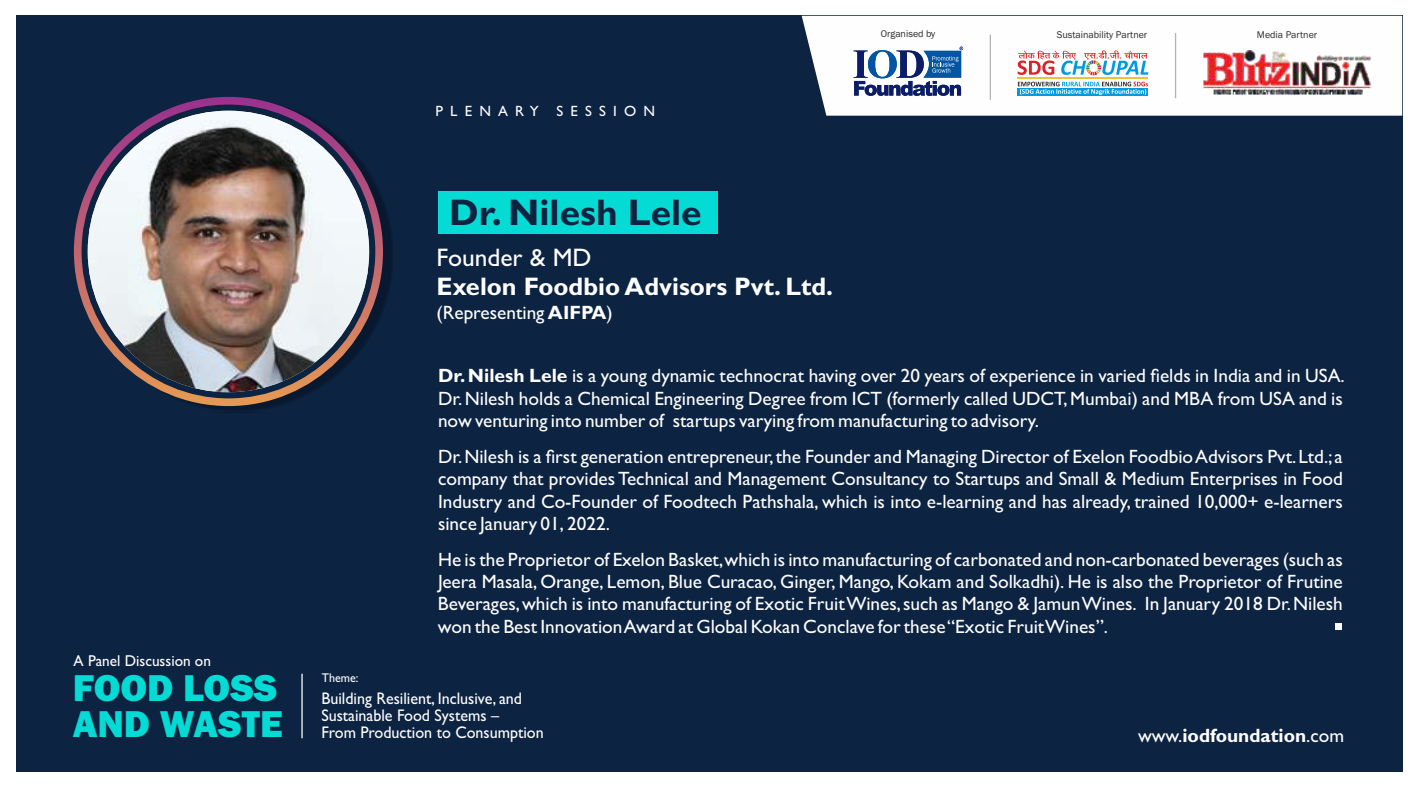
<style>
.page{position:relative;width:1418px;height:788px;background:#fff}
.page>*{position:absolute;margin:0;border:0;box-sizing:border-box;transform-origin:0 0}
.t1{font:800 38.68px/35.9px "Franklin Gothic";color:#03dbd4}
.t2{font:700 37.1px "Gill Sans";color:#0c2342}
.t3{font:700 25.38px "Gill Sans";color:#fefefe}
.t4{font:25.38px "Gill Sans";color:#fefefe}
.t5{font:19.25px/22.4px "Gill Sans";color:#fefefe;text-align:justify}
.t6{font:700 19.25px "Gill Sans";color:#fefefe}
.t7{font:16.8px/17px "Gill Sans";color:#fefefe;scale:.95 1}
.t8{font:15.75px "Gill Sans";color:#fefefe}
.t9{font:14.88px "Gill Sans";letter-spacing:.48em;color:#fefefe}
.t10{font:12.6px "Gill Sans";color:#fefefe;scale:.95 1}
.t11{font:9.97px "Franklin Gothic";color:#2b2a29}
.s1{font-weight:700}
.s2{font-weight:400}
</style>
<div class="page">
<div style="left:16px;top:16px;width:1386px;height:756px;background:#0c2342"></div>
<div style="left:438px;top:191px;width:279px;height:43px;background:#03dbd4"></div>
<div style="left:1335px;top:623px;width:7px;height:6px;background:#fefefe"></div>
<hr style="left:301px;top:673px;width:2px;height:65px;background:#fefefe">
<div style="left:81px;top:101px;width:311px;height:311px;background:#000;opacity:.29"></div>
<svg style="left:74px;top:97px;width:309px;height:309px"></svg>
<img style="left:88px;top:111px;width:281px;height:281px;border-radius:50%">
<div style="left:801px;top:16px;width:601px;height:100px;background:#fefefe"></div>
<svg style="left:853px;top:47px;width:110px;height:49px"></svg>
<hr style="left:1017px;top:77px;width:131px;height:2px;background:#eec138">
<svg style="left:1017px;top:50px;width:131px;height:25px"></svg>
<div style="left:1017px;top:88px;width:131px;height:8px;background:#009bdf"></div>
<svg style="left:1018px;top:82px;width:130px;height:13px"></svg>
<img style="left:1202px;top:51px;width:170px;height:44px">
<hr style="left:989px;top:35px;width:2px;height:65px;background:#b2b3b3">
<hr style="left:1175px;top:33px;width:1px;height:65px;background:#b2b3b3">
<p class="t9" style="left:435px;top:105px;width:221px">PLENARY SESSION</p>
<h2 class="t2" style="left:449px;top:200px;width:254px">Dr. Nilesh Lele</h2>
<h3 class="t4" style="left:436px;top:248px;width:156px">Founder &amp; MD</h3>
<h3 class="t3" style="left:436px;top:277px;width:398px">Exelon Foodbio Advisors Pvt. Ltd.</h3>
<p class="t5" style="left:436px;top:303px;width:178px">(Representing <span class="s1">AIFPA</span>)</p>
<p class="t11" style="left:881px;top:30px;width:56px">Organised by</p>
<p class="t11" style="left:1056px;top:31px;width:92px">Sustainability Partner</p>
<p class="t11" style="left:1256px;top:31px;width:62px">Media Partner</p>
<p class="t5" style="left:438px;top:367px;width:908px"><span class="s1">Dr.Nilesh Lele</span> is a young dynamic technocrat having over 20 years of experience in varied fields in India and in USA.<br>Dr.Nilesh holds a Chemical Engineering Degree from ICT (formerly called UDCT,Mumbai) and MBA from USA and is now venturing into number of startups varying from manufacturing to advisory.</p>
<p class="t5" style="left:438px;top:447px;width:906px">Dr.Nilesh is a first generation entrepreneur,the Founder and Managing Director of Exelon Foodbio Advisors Pvt.Ltd.;a company that provides Technical and Management Consultancy to Startups and Small &amp; Medium Enterprises in Food Industry and Co-Founder of Foodtech Pathshala, which is into e-learning and has already, trained 10,000+ e-learners since January 01, 2022.</p>
<p class="t5" style="left:438px;top:550px;width:906px">He is the Proprietor of Exelon Basket,which is into manufacturing of carbonated and non-carbonated beverages (such as Jeera Masala, Orange, Lemon, Blue Curacao, Ginger, Mango, Kokam and Solkadhi). He is also the Proprietor of Frutine Beverages,which is into manufacturing of Exotic Fruit Wines,such as Mango &amp; Jamun Wines. In January 2018 Dr.Nilesh won the Best Innovation Award at Global Kokan Conclave for these “Exotic Fruit Wines”.</p>
<p class="t8" style="left:74px;top:654px;width:139px">A Panel Discussion on</p>
<h1 class="t1" style="left:73px;top:673px;width:211px">FOOD LOSS<br>AND WASTE</h1>
<p class="t10" style="left:322px;top:673px;width:40px">Theme:</p>
<p class="t7" style="left:321px;top:691px;width:235px">Building Resilient, Inclusive, and<br>Sustainable Food Systems –<br>From Production to Consumption</p>
<p class="t6" style="left:1138px;top:728px;width:208px"><span class="s2">www.</span>iodfoundation<span class="s2">.com</span></p>
</div>
